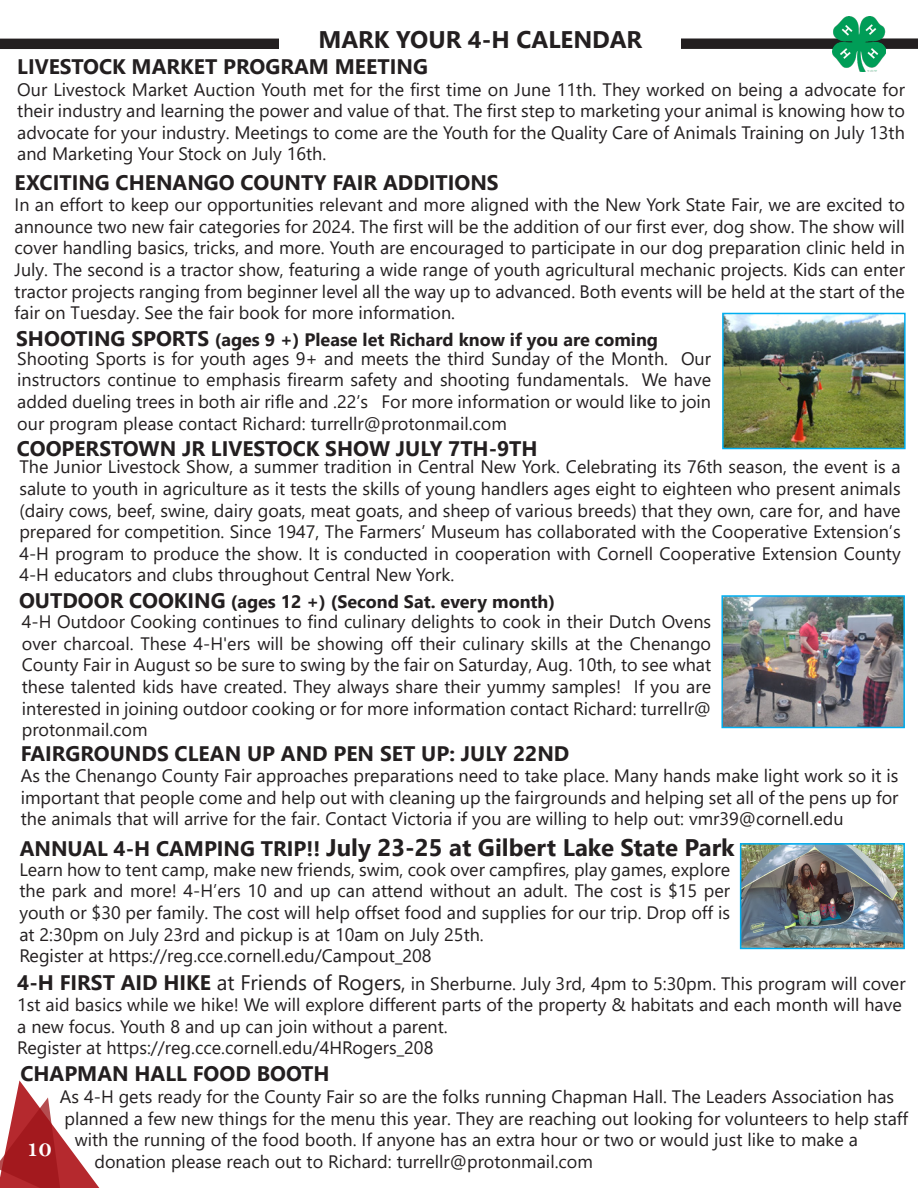
<style>
.page{position:relative;width:918px;height:1188px;background:#fff}
.page>*{position:absolute;margin:0;border:0;box-sizing:border-box;transform-origin:0 0}
.t1{font:700 24px "Segoe UI";color:#231f20}
.t2{font:24px "Bell MT Bold";color:#fff}
.t3{font:700 21px "Segoe UI";color:#231f20}
.t4{font:18px/21.6px "Segoe UI";color:#231f20;text-align:justify}
.t5{font:700 18px "Segoe UI";color:#231f20}
.s1{font-size:21px}
.s2{font-weight:700;font-size:21px}
</style>
<div class="page">
<svg style="left:0;top:1080px;width:100px;height:108px"></svg>
<div style="left:0;top:38px;width:918px;height:11px;background:#231f20"></div>
<div style="left:280px;top:7px;width:401px;height:61px;background:#fff"></div>
<img style="left:833px;top:16px;width:53px;height:56px">
<img style="left:743px;top:846px;width:159px;height:100px">
<div style="left:740px;top:843px;width:165px;height:106px;border:2px solid #00aeef"></div>
<img style="left:724px;top:598px;width:178px;height:127px">
<div style="left:721px;top:595px;width:184px;height:133px;border:2px solid #00aeef"></div>
<img style="left:725px;top:316px;width:178px;height:130px">
<div style="left:722px;top:313px;width:184px;height:136px;border:2px solid #00aeef"></div>
<p class="t1" style="left:318px;top:17px;width:325px">MARK YOUR 4-H CALENDAR</p>
<p class="t3" style="left:17px;top:47px;width:412px">LIVESTOCK MARKET PROGRAM MEETING</p>
<p class="t4" style="left:17px;top:77px;width:889px">Our Livestock Market Auction Youth met for the first time on June 11th. They worked on being a advocate for their industry and learning the power and value of that. The first step to marketing your animal is knowing how to advocate for your industry. Meetings to come are the Youth for the Quality Care of Animals Training on July 13th and Marketing Your Stock on July 16th.</p>
<p class="t3" style="left:15px;top:162px;width:486px">EXCITING CHENANGO COUNTY FAIR ADDITIONS</p>
<p class="t4" style="left:15px;top:192px;width:892px">In an effort to keep our opportunities relevant and more aligned with the New York State Fair, we are excited to announce two new fair categories for 2024. The first will be the addition of our first ever, dog show. The show will cover handling basics, tricks, and more. Youth are encouraged to participate in our dog preparation clinic held in July. The second is a tractor show, featuring a wide range of youth agricultural mechanic projects. Kids can enter tractor projects ranging from beginner level all the way up to advanced. Both events will be held at the start of the fair on Tuesday. See the fair book for more information.</p>
<p class="t5" style="left:16px;top:323px;width:643px"><span class="s1">SHOOTING SPORTS</span> (ages 9 +) Please let Richard know if you are coming</p>
<p class="t4" style="left:17px;top:346px;width:695px">Shooting Sports is for youth ages 9+ and meets the third Sunday of the Month. Our instructors continue to emphasis firearm safety and shooting fundamentals. We have added dueling trees in both air rifle and .22’s For more information or would like to join our program please contact Richard: turrellr@protonmail.com</p>
<p class="t3" style="left:17px;top:429px;width:522px">COOPERSTOWN JR LIVESTOCK SHOW JULY 7TH-9TH</p>
<p class="t4" style="left:19px;top:455px;width:883px">The Junior Livestock Show, a summer tradition in Central New York. Celebrating its 76th season, the event is a salute to youth in agriculture as it tests the skills of young handlers ages eight to eighteen who present animals (dairy cows, beef, swine, dairy goats, meat goats, and sheep of various breeds) that they own, care for, and have prepared for competition. Since 1947, The Farmers’ Museum has collaborated with the Cooperative Extension’s 4-H program to produce the show. It is conducted in cooperation with Cornell Cooperative Extension County 4-H educators and clubs throughout Central New York.</p>
<p class="t5" style="left:19px;top:584px;width:538px"><span class="s1">OUTDOOR COOKING</span> (ages 12 +) (Second Sat. every month)</p>
<p class="t4" style="left:22px;top:609px;width:691px">4-H Outdoor Cooking continues to find culinary delights to cook in their Dutch Ovens over charcoal. These 4-H'ers will be showing off their culinary skills at the Chenango County Fair in August so be sure to swing by the fair on Saturday, Aug. 10th, to see what these talented kids have created. They always share their yummy samples! If you are interested in joining outdoor cooking or for more information contact Richard: turrellr@ protonmail.com</p>
<p class="t3" style="left:21px;top:733px;width:550px">FAIRGROUNDS CLEAN UP AND PEN SET UP: JULY 22ND</p>
<p class="t4" style="left:21px;top:763px;width:879px">As the Chenango County Fair approaches preparations need to take place. Many hands make light work so it is important that people come and help out with cleaning up the fairgrounds and helping set all of the pens up for the animals that will arrive for the fair. Contact Victoria if you are willing to help out: vmr39@cornell.edu</p>
<p class="t1" style="left:20px;top:825px;width:716px"><span class="s1">ANNUAL 4-H CAMPING TRIP!!</span> July 23-25 at Gilbert Lake State Park</p>
<p class="t4" style="left:19px;top:857px;width:712px">Learn how to tent camp, make new friends, swim, cook over campfires, play games, explore the park and more! 4-H’ers 10 and up can attend without an adult. The cost is $15 per youth or $30 per family. The cost will help offset food and supplies for our trip. Drop off is at 2:30pm on July 23rd and pickup is at 10am on July 25th.</p>
<p class="t4" style="left:19px;top:944px;width:414px">Register at https://reg.cce.cornell.edu/Campout_208</p>
<p class="t4" style="left:17px;top:971px;width:890px;text-align:left"><span class="s2">4-H FIRST AID HIKE</span> <span class="s1">at Friends of Rogers,</span> in Sherburne. July 3rd, 4pm to 5:30pm. This program will cover<br>1st aid basics while we hike! We will explore different parts of the property &amp; habitats and each month will have a new focus. Youth 8 and up can join without a parent.</p>
<p class="t4" style="left:17px;top:1036px;width:418px">Register at https://reg.cce.cornell.edu/4HRogers_208</p>
<p class="t3" style="left:20px;top:1054px;width:311px">CHAPMAN HALL FOOD BOOTH</p>
<p class="t4" style="left:60px;top:1084px;width:836px">As 4-H gets ready for the County Fair so are the folks running Chapman Hall. The Leaders Association has</p>
<p class="t4" style="left:65px;top:1106px;width:845px">planned a few new things for the menu this year. They are reaching out looking for volunteers to help staff</p>
<p class="t4" style="left:75px;top:1127px;width:785px">with the running of the food booth. If anyone has an extra hour or two or would just like to make a</p>
<p class="t4" style="left:94px;top:1149px;width:500px">donation please reach out to Richard: turrellr@protonmail.com</p>
<h1 class="t2" style="left:26px;top:1134px;width:27px">10</h1>
</div>
